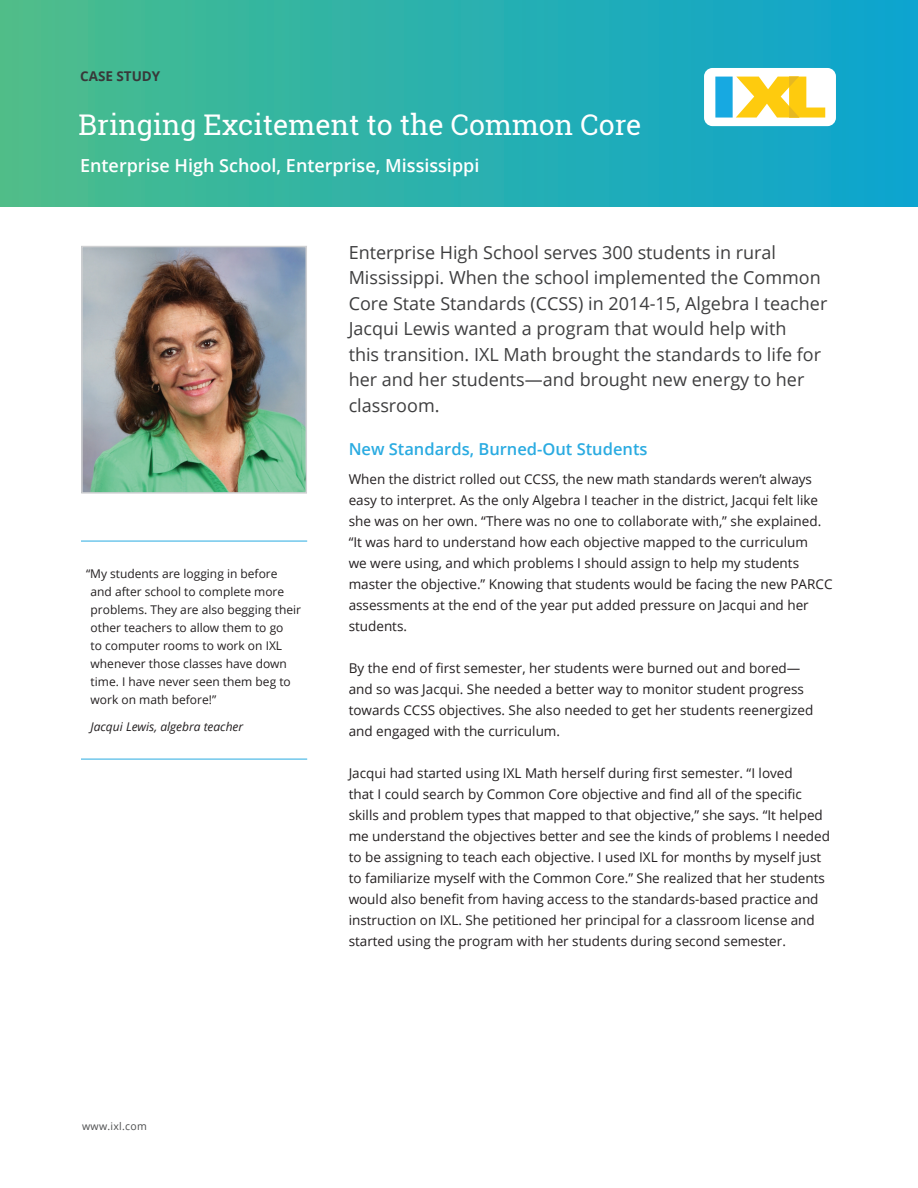
<style>
.page{position:relative;width:918px;height:1188px;background:#fff}
.page>*{position:absolute;margin:0;border:0;box-sizing:border-box;transform-origin:0 0}
.t1{font:28.5px "Roboto Slab";color:#fff}
.t2{font:18px/25.5px "Open Sans";color:#3e3e3f}
.t3{font:600 18px "Open Sans";color:#fff}
.t4{font:600 16.5px "Open Sans";color:#2aabe1}
.t5{font:13.5px/21px "Open Sans";color:#231f20}
.t6{font:700 13.5px "Open Sans";color:#383839}
.t7{font:12px/18px "Open Sans";color:#231f20}
.t8{font:italic 12px "Open Sans";color:#231f20}
.t9{font:10.5px "Open Sans";letter-spacing:.025em;color:#4c4d4e}
</style>
<div class="page">
<hr style="left:81px;top:541px;width:226px;height:1px;background:#2aabe1">
<hr style="left:81px;top:759px;width:226px;height:1px;background:#2aabe1">
<img style="left:84px;top:249px;width:220px;height:242px">
<div style="left:81px;top:246px;width:226px;height:248px;border:2px solid #cfd0d2"></div>
<div style="left:1px;top:0;width:916px;height:207px;background:linear-gradient(to right,#4bbd8a,#0aa4d0)"></div>
<div style="left:704px;top:68px;width:132px;height:58px;background:#fff;border-radius:8px"></div>
<div style="left:715px;top:77px;width:18px;height:41px;background:#17a9e1"></div>
<svg style="left:736px;top:77px;width:89px;height:41px"></svg>
<p class="t6" style="left:80px;top:66px;width:82px">CASE STUDY</p>
<h1 class="t1" style="left:79px;top:105px;width:564px">Bringing Excitement to the Common Core</h1>
<h2 class="t3" style="left:80px;top:153px;width:401px">Enterprise High School, Enterprise, Mississippi</h2>
<p class="t7" style="left:91px;top:564px;width:212px;text-indent:-5px">“My students are logging in before and after school to complete more problems. They are also begging their other teachers to allow them to go<br>to computer rooms to work on IXL whenever those classes have down time. I have never seen them beg to work on math before!”</p>
<p class="t8" style="left:91px;top:718px;width:154px">Jacqui Lewis, algebra teacher</p>
<p class="t2" style="left:349px;top:239px;width:480px">Enterprise High School serves 300 students in rural Mississippi. When the school implemented the Common Core State Standards (CCSS) in 2014-15, Algebra I teacher Jacqui Lewis wanted a program that would help with<br>this transition. IXL Math brought the standards to life for her and her students—and brought new energy to her classroom.</p>
<p class="t4" style="left:349px;top:438px;width:300px">New Standards, Burned-Out Students</p>
<p class="t5" style="left:349px;top:468px;width:485px">When the district rolled out CCSS, the new math standards weren’t always easy to interpret. As the only Algebra I teacher in the district, Jacqui felt like she was on her own. “There was no one to collaborate with,” she explained. “It was hard to understand how each objective mapped to the curriculum<br>we were using, and which problems I should assign to help my students master the objective.” Knowing that students would be facing the new PARCC assessments at the end of the year put added pressure on Jacqui and her students.</p>
<p class="t5" style="left:349px;top:657px;width:466px">By the end of first semester, her students were burned out and bored— and so was Jacqui. She needed a better way to monitor student progress towards CCSS objectives. She also needed to get her students reenergized and engaged with the curriculum.</p>
<p class="t5" style="left:349px;top:762px;width:483px">Jacqui had started using IXL Math herself during first semester. “I loved<br>that I could search by Common Core objective and find all of the specific skills and problem types that mapped to that objective,” she says. “It helped me understand the objectives better and see the kinds of problems I needed to be assigning to teach each objective. I used IXL for months by myself just to familiarize myself with the Common Core.” She realized that her students would also benefit from having access to the standards-based practice and instruction on IXL. She petitioned her principal for a classroom license and started using the program with her students during second semester.</p>
<p class="t9" style="left:82px;top:1119px;width:66px">www.ixl.com</p>
</div>
